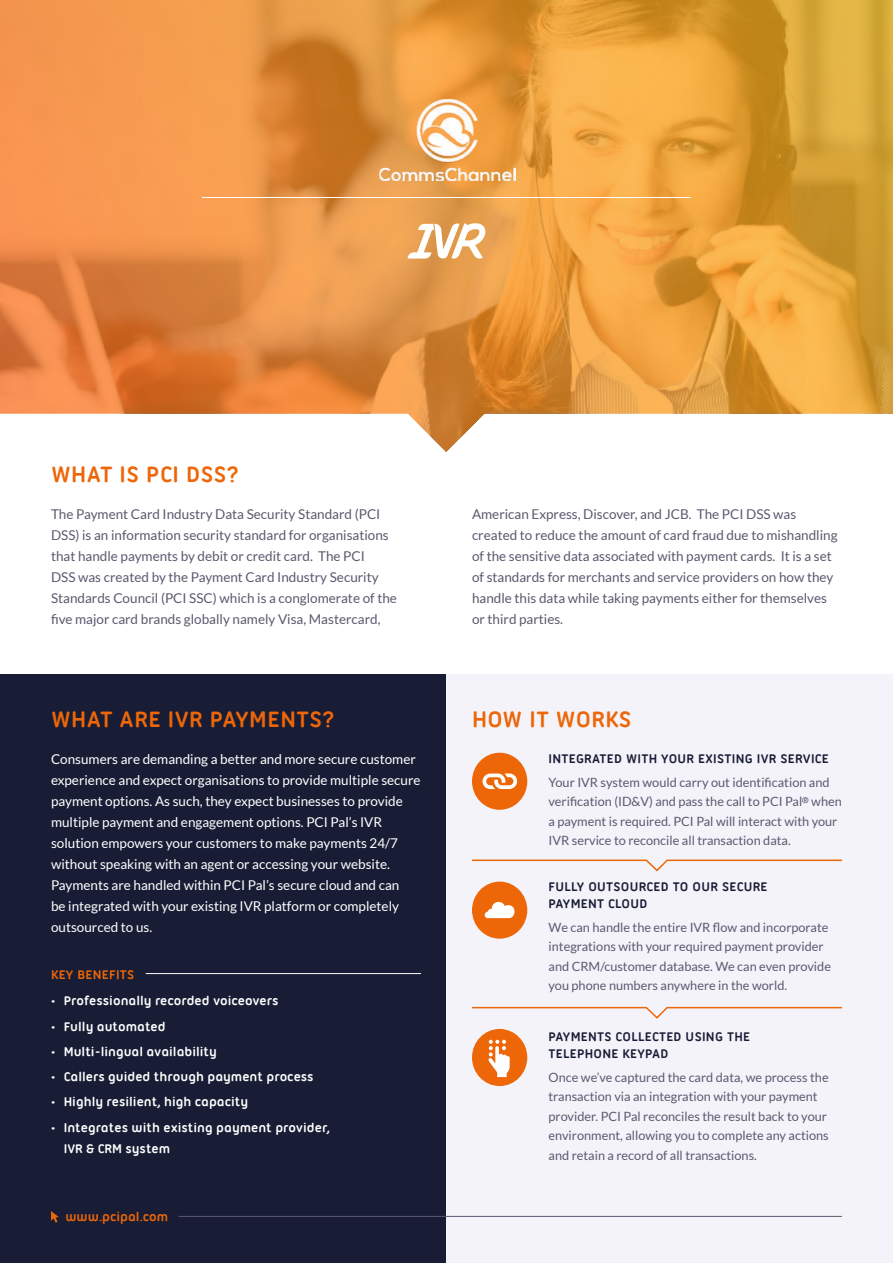
<style>
.page{position:relative;width:893px;height:1263px;background:#fff}
.page>*{position:absolute;margin:0;border:0;box-sizing:border-box;transform-origin:0 0}
.t1{font:700 24px "Ubuntu Titling";letter-spacing:.02em;color:#ed6608}
.t2{font:13.5px/21px "Lato";color:#5d586f}
.t3{font:13.5px/21px "Lato";color:#fff}
.t4{font:700 13.5px/21px "Ubuntu Titling";color:#fff}
.t5{font:700 13.5px/16.5px "Ubuntu Titling";letter-spacing:.02em;color:#181c35}
.t6{font:700 13.5px "Ubuntu Titling";letter-spacing:.01em;color:#ed6608}
.t7{font:12.75px/19.5px "Lato";color:#5d586f}
</style>
<div class="page">
<div style="left:0;top:675px;width:446px;height:588px;background:#181d35"></div>
<div style="left:446px;top:675px;width:447px;height:588px;background:#f4f3fa"></div>
<svg style="left:51px;top:1211px;width:8px;height:12px"></svg>
<hr style="left:179px;top:1216px;width:663px;height:1px;background:#5c5970">
<svg style="left:0;top:0;width:893px;height:452px;background:#e89f50"></svg>
<hr style="left:202px;top:197px;width:489px;height:1px;background:#fff">
<svg style="left:408px;top:223px;width:78px;height:36px"></svg>
<div style="left:472px;top:753px;width:55px;height:57px;background:#ed6608;border-radius:50%"></div>
<svg style="left:482px;top:773px;width:35px;height:16px"></svg>
<div style="left:472px;top:881px;width:55px;height:58px;background:#ed6608;border-radius:50%"></div>
<svg style="left:484px;top:902px;width:30px;height:16px"></svg>
<svg style="left:472px;top:859px;width:370px;height:13px"></svg>
<svg style="left:472px;top:1006px;width:370px;height:13px"></svg>
<div style="left:472px;top:1029px;width:55px;height:57px;background:#ed6608;border-radius:50%"></div>
<svg style="left:488px;top:1040px;width:22px;height:37px"></svg>
<hr style="left:146px;top:973px;width:275px;height:1px;background:#fff">
<img style="left:379px;top:100px;width:137px;height:81px">
<h1 class="t1" style="left:51px;top:461px;width:190px">WHAT IS PCI DSS?</h1>
<p class="t2" style="left:51px;top:503px;width:347px">The Payment Card Industry Data Security Standard (PCI DSS) is an information security standard for organisations that handle payments by debit or credit card. The PCI<br>DSS was created by the Payment Card Industry Security Standards Council (PCI SSC) which is a conglomerate of the five major card brands globally namely Visa, Mastercard,</p>
<p class="t2" style="left:472px;top:503px;width:367px">American Express, Discover, and JCB. The PCI DSS was created to reduce the amount of card fraud due to mishandling of the sensitive data associated with payment cards. It is a set of standards for merchants and service providers on how they handle this data while taking payments either for themselves or third parties.</p>
<h1 class="t1" style="left:51px;top:705px;width:285px">WHAT ARE IVR PAYMENTS?</h1>
<h1 class="t1" style="left:472px;top:705px;width:161px">HOW IT WORKS</h1>
<p class="t3" style="left:51px;top:748px;width:371px">Consumers are demanding a better and more secure customer experience and expect organisations to provide multiple secure payment options. As such, they expect businesses to provide multiple payment and engagement options. PCI Pal’s IVR solution empowers your customers to make payments 24/7 without speaking with an agent or accessing your website.<br>Payments are handled within PCI Pal’s secure cloud and can<br>be integrated with your existing IVR platform or completely outsourced to us.</p>
<p class="t5" style="left:549px;top:750px;width:282px">INTEGRATED WITH YOUR EXISTING IVR SERVICE</p>
<p class="t7" style="left:549px;top:772px;width:295px">Your IVR system would carry out identification and verification (ID&amp;V) and pass the call to PCI Pal<sup>®</sup> when a payment is required. PCI Pal will interact with your IVR service to reconcile all transaction data.</p>
<p class="t5" style="left:549px;top:878px;width:221px">FULLY OUTSOURCED TO OUR SECURE<br>PAYMENT CLOUD</p>
<p class="t7" style="left:549px;top:917px;width:284px">We can handle the entire IVR flow and incorporate integrations with your required payment provider and CRM/customer database. We can even provide you phone numbers anywhere in the world.</p>
<p class="t6" style="left:51px;top:966px;width:85px">KEY BENEFITS</p>
<p class="t4" style="left:51px;top:990px;width:229px">• Professionally recorded voiceovers</p>
<p class="t4" style="left:51px;top:1015px;width:116px">• Fully automated</p>
<p class="t4" style="left:51px;top:1041px;width:167px">• Multi-lingual availability</p>
<p class="t4" style="left:51px;top:1066px;width:264px">• Callers guided through payment process</p>
<p class="t4" style="left:51px;top:1091px;width:199px">• Highly resilient, high capacity</p>
<p class="t4" style="left:64px;top:1116px;width:268px;text-indent:-13px">• Integrates with existing payment provider,<br>IVR &amp; CRM system</p>
<p class="t6" style="left:65px;top:1208px;width:104px">www.pcipal.com</p>
<p class="t5" style="left:549px;top:1028px;width:203px">PAYMENTS COLLECTED USING THE<br>TELEPHONE KEYPAD</p>
<p class="t7" style="left:549px;top:1067px;width:282px">Once we’ve captured the card data, we process the transaction via an integration with your payment provider. PCI Pal reconciles the result back to your environment, allowing you to complete any actions and retain a record of all transactions.</p>
</div>
